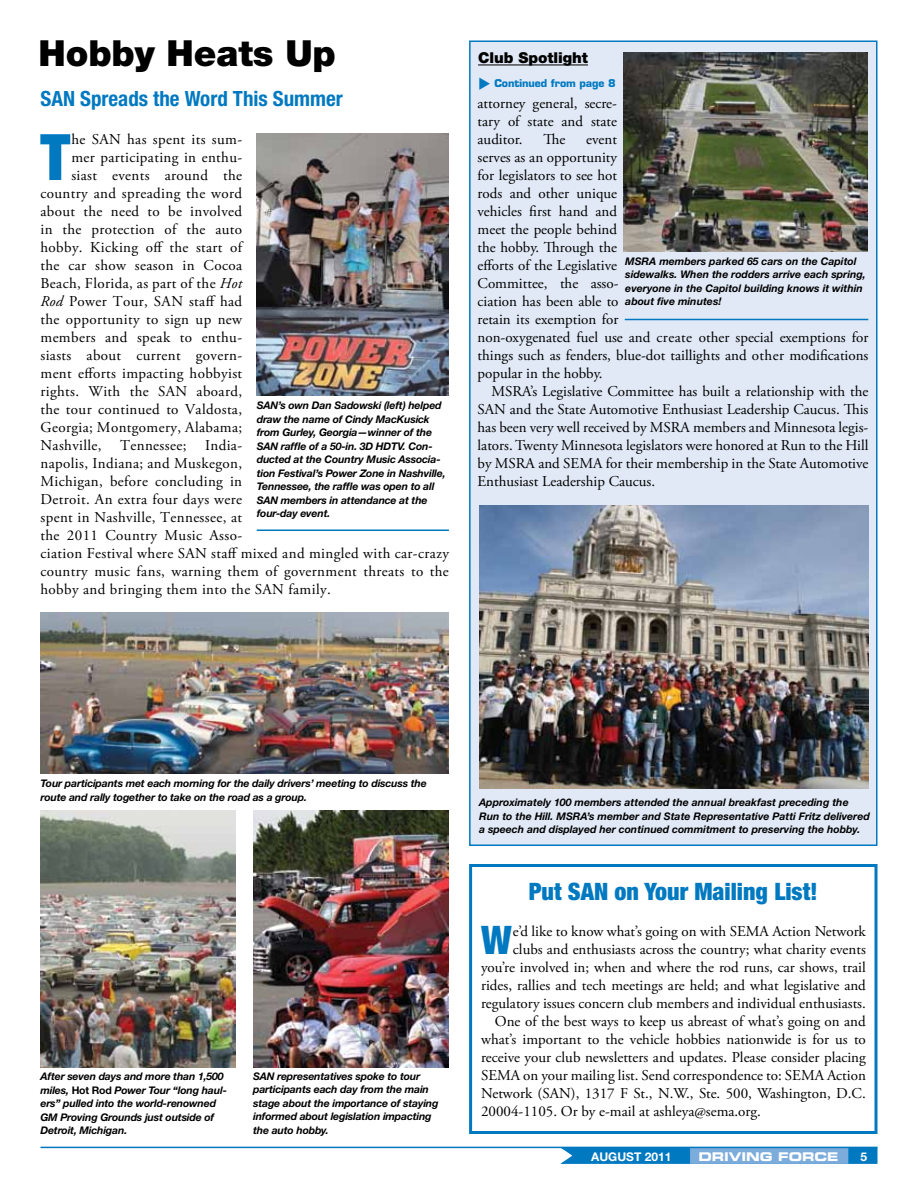
<style>
.page{position:relative;width:918px;height:1188px;background:#fff}
.page>*{position:absolute;margin:0;border:0;box-sizing:border-box;transform-origin:0 0}
.t1{font:900 condensed 64.05px "Helvetica Neue LT Std";color:#0079c1}
.t2{font:900 condensed 39.45px "Helvetica Neue LT Std";color:#0079c1}
.t3{font:900 36px "Helvetica Neue LT Std";letter-spacing:-.005em;color:#000}
.t4{font:900 condensed 24px "Helvetica Neue LT Std";color:#0079c1}
.t5{font:700 condensed 21px "Helvetica Neue LT Std";color:#0079c1}
.t6{font:15px/18px "Adobe Garamond Pro";color:#000;text-align:justify}
.t7{font:15px "Adobe Garamond Pro";letter-spacing:.025em;color:#000}
.t8{font:900 15px "Helvetica Neue LT Std";letter-spacing:-.005em;color:#000}
.t9{font:12px "Eurostile LT Std Bold Ex 2";letter-spacing:-.005em;color:#fff}
.t10{font:700 12px "Helvetica Neue LT Std";color:#fff}
.t11{font:italic 700 10.5px/13.5px "Helvetica Neue LT Std";letter-spacing:-.015em;color:#000}
.t12{font:700 10.5px "Eurostile LT Std";letter-spacing:-.01em;color:#0079c1}
.s1{font-style:italic}
.s2{font-style:normal}
</style>
<div class="page">
<svg style="left:558px;top:1148px;width:320px;height:16px;background:#0f81c4"></svg>
<div style="left:690px;top:1148px;width:158px;height:16px;background:#7cacdc;border:2px solid #7cacdc"></div>
<hr style="left:40px;top:1147px;width:838px;height:1px;background:#0079c1">
<div style="left:469px;top:40px;width:409px;height:806px;background:#e1e9f6;border:2px solid #0079c1"></div>
<img style="left:257px;top:134px;width:192px;height:262px">
<img style="left:253px;top:810px;width:196px;height:258px">
<img style="left:41px;top:810px;width:195px;height:258px">
<div style="left:469px;top:864px;width:409px;height:270px;background:#fff;border:3px solid #0079c1"></div>
<hr style="left:478px;top:65px;width:110px;height:1px;background:#000">
<img style="left:624px;top:53px;width:243px;height:198px">
<img style="left:479px;top:506px;width:389px;height:283px">
<hr style="left:625px;top:319px;width:243px;height:1px;background:#0079c1">
<hr style="left:257px;top:530px;width:192px;height:1px;background:#0079c1">
<img style="left:40px;top:612px;width:409px;height:162px">
<h3 class="t3" style="left:39px;top:32px;width:299px">Hobby Heats Up</h3>
<h3 class="t5" style="left:40px;top:86px;width:304px">SAN Spreads the Word This Summer</h3>
<h1 class="t1" style="left:40px;top:118px;width:31px">T</h1>
<p class="t7" style="left:71px;top:130px;width:172px">he SAN has spent its sum-</p>
<p class="t7" style="left:71px;top:148px;width:172px">mer participating in enthu-</p>
<p class="t7" style="left:71px;top:166px;width:172px">siast events around the</p>
<p class="t7" style="left:41px;top:184px;width:203px">country and spreading the word</p>
<p class="t7" style="left:41px;top:202px;width:203px">about the need to be involved</p>
<p class="t7" style="left:41px;top:220px;width:203px">in the protection of the auto</p>
<p class="t7" style="left:41px;top:238px;width:203px">hobby. Kicking off the start of</p>
<p class="t7" style="left:41px;top:256px;width:203px">the car show season in Cocoa</p>
<p class="t7" style="left:41px;top:274px;width:203px">Beach, Florida, as part of the <span class="s1">Hot</span></p>
<p class="t7" style="left:41px;top:292px;width:203px"><span class="s1">Rod</span> Power Tour, SAN staff had</p>
<p class="t7" style="left:41px;top:310px;width:203px">the opportunity to sign up new</p>
<p class="t7" style="left:41px;top:328px;width:203px">members and speak to enthu-</p>
<p class="t7" style="left:41px;top:346px;width:203px">siasts about current govern-</p>
<p class="t7" style="left:41px;top:364px;width:203px">ment efforts impacting hobbyist</p>
<p class="t7" style="left:41px;top:382px;width:203px">rights. With the SAN aboard,</p>
<p class="t7" style="left:41px;top:400px;width:203px">the tour continued to Valdosta,</p>
<p class="t7" style="left:41px;top:418px;width:203px">Georgia; Montgomery, Alabama;</p>
<p class="t7" style="left:41px;top:436px;width:203px">Nashville, Tennessee; India-</p>
<p class="t7" style="left:41px;top:454px;width:203px">napolis, Indiana; and Muskegon,</p>
<p class="t7" style="left:41px;top:472px;width:203px">Michigan, before concluding in</p>
<p class="t7" style="left:41px;top:490px;width:203px">Detroit. An extra four days were</p>
<p class="t7" style="left:41px;top:508px;width:203px">spent in Nashville, Tennessee, at</p>
<p class="t7" style="left:41px;top:526px;width:203px">the 2011 Country Music Asso-</p>
<p class="t7" style="left:41px;top:544px;width:410px">ciation Festival where SAN staff mixed and mingled with car-crazy</p>
<p class="t7" style="left:41px;top:562px;width:410px">country music fans, warning them of government threats to the</p>
<p class="t7" style="left:41px;top:580px;width:292px">hobby and bringing them into the SAN family.</p>
<p class="t11" style="left:257px;top:399px;width:190px">SAN’s own Dan Sadowski (left) helped draw the name of Cindy MacKusick from Gurley, Georgia—winner of the SAN raffle of a 50-in. 3D HDTV. Con&shy;ducted at the Country Music Associa&shy;tion Festival’s Power Zone in Nashville, Tennessee, the raffle was open to all SAN members in attendance at the four-day event.</p>
<p class="t8" style="left:478px;top:49px;width:111px">Club Spotlight</p>
<p class="t12" style="left:494px;top:77px;width:123px">Continued from page 8</p>
<p class="t6" style="left:478px;top:95px;width:141px">attorney general, secre&shy;tary of state and state auditor.</p>
<p class="t6" style="left:543px;top:131px;width:23px">The</p>
<p class="t6" style="left:478px;top:131px;width:392px;text-align:left;text-indent:109px">event<br>serves as an opportunity<br>for legislators to see hot<br>rods and other unique<br>vehicles first hand and<br>meet the people behind<br>the hobby. Through the<br>efforts of the Legislative<br>Committee, the asso-<br>ciation has been able to<br>retain its exemption for<br>non-oxygenated fuel use and create other special exemptions for things such as fenders, blue-dot taillights and other modifications popular in the hobby.</p>
<p class="t6" style="left:478px;top:383px;width:392px;text-indent:14px">MSRA’s Legislative Committee has built a relationship with the SAN and the State Automotive Enthusiast Leadership Caucus. This has been very well received by MSRA members and Minnesota legis&shy;lators. Twenty Minnesota legislators were honored at Run to the Hill by MSRA and SEMA for their membership in the State Automotive Enthusiast Leadership Caucus.</p>
<p class="t11" style="left:625px;top:254px;width:242px">MSRA members parked 65 cars on the Capitol sidewalks. When the rodders arrive each spring, everyone in the Capitol building knows it within about five minutes!</p>
<p class="t11" style="left:40px;top:776px;width:388px">Tour participants met each morning for the daily drivers’ meeting to discuss the route and rally together to take on the road as a group.</p>
<p class="t11" style="left:41px;top:1069px;width:188px">After seven days and more than 1,500 miles, <span class="s2">Hot Rod</span> Power Tour “long haul&shy;ers” pulled into the world-renowned<br>GM Proving Grounds just outside of<br>Detroit, Michigan.</p>
<p class="t11" style="left:253px;top:1069px;width:187px">SAN representatives spoke to tour participants each day from the main stage about the importance of staying informed about legislation impacting the auto hobby.</p>
<p class="t11" style="left:479px;top:796px;width:392px">Approximately 100 members attended the annual breakfast preceding the<br>Run to the Hill. MSRA’s member and State Representative Patti Fritz delivered a speech and displayed her continued commitment to preserving the hobby.</p>
<h3 class="t4" style="left:529px;top:877px;width:291px">Put SAN on Your Mailing List!</h3>
<h2 class="t2" style="left:481px;top:916px;width:32px">W</h2>
<p class="t6" style="left:513px;top:923px;width:354px">e’d like to know what’s going on with SEMA Action Network</p>
<p class="t6" style="left:513px;top:941px;width:354px">clubs and enthusiasts across the country; what charity events</p>
<p class="t6" style="left:481px;top:959px;width:386px">you’re involved in; when and where the rod runs, car shows, trail</p>
<p class="t6" style="left:481px;top:977px;width:386px">rides, rallies and tech meetings are held; and what legislative and</p>
<p class="t6" style="left:481px;top:995px;width:386px">regulatory issues concern club members and individual enthusiasts.</p>
<p class="t6" style="left:495px;top:1013px;width:372px">One of the best ways to keep us abreast of what’s going on and</p>
<p class="t6" style="left:481px;top:1031px;width:386px">what’s important to the vehicle hobbies nationwide is for us to</p>
<p class="t6" style="left:481px;top:1049px;width:386px">receive your club newsletters and updates. Please consider placing</p>
<p class="t6" style="left:481px;top:1067px;width:386px">SEMA on your mailing list. Send correspondence to: SEMA Action</p>
<p class="t6" style="left:481px;top:1085px;width:386px">Network (SAN), 1317 F St., N.W., Ste. 500, Washington, D.C.</p>
<p class="t6" style="left:481px;top:1103px;width:281px">20004-1105. Or by e-mail at ashleya@sema.org.</p>
<p class="t10" style="left:591px;top:1149px;width:82px">AUGUST 2011</p>
<p class="t9" style="left:698px;top:1148px;width:142px">DRIVING FORCE</p>
<p class="t10" style="left:860px;top:1149px;width:8px">5</p>
</div>
